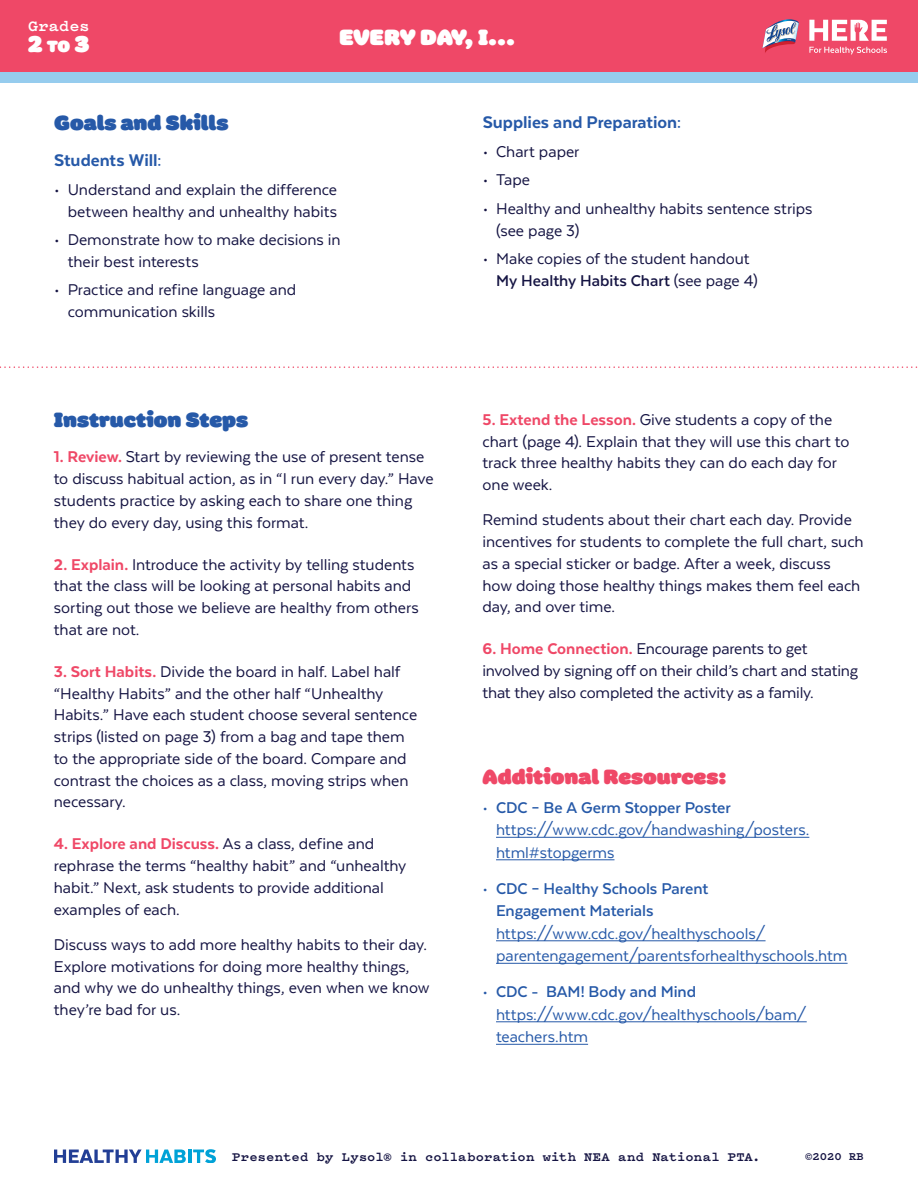
<style>
.page{position:relative;width:918px;height:1188px;background:#fff}
.page>*{position:absolute;margin:0;border:0;box-sizing:border-box;transform-origin:0 0}
.Page_-_Running_head{font:22.5px "Colette Ultra Jumbo";color:#fff}
.Page_-_Title{font:21px "Colette Ultra Jumbo";color:#2659a8}
.Page_-_Resources_hea{font:21px "Colette Ultra Jumbo";color:#ef4867}
.Page_-_Head_Blue_13{font:800 19.5px "Texta";color:#2659a8}
.Page_-_BC{font:18px/21.8px "Texta";letter-spacing:-.005em;color:#151443}
.t1{font:18px/22.5px "Texta";letter-spacing:-.005em;color:#2659a8}
.t2{font:700 16.5px "Pitch";letter-spacing:.015em;color:#fff}
.t3{font:700 13.5px "Pitch";letter-spacing:.015em;color:#151443}
.t4{font:700 12px "Pitch";color:#151443}
.s1{font-size:16.5px}
.s2{font-weight:800;color:#ef4867}
.s3{font-weight:700}
</style>
<div class="page">
<div style="left:0;top:0;width:918px;height:74px;background:#ef4867"></div>
<svg style="left:809px;top:20px;width:78px;height:21px"></svg>
<svg style="left:809px;top:47px;width:78px;height:7px"></svg>
<svg style="left:762px;top:19px;width:37px;height:34px"></svg>
<div style="left:0;top:72px;width:918px;height:11px;background:#96ccee"></div>
<hr style="left:496px;top:837px;width:313px;height:1px;background:#2659a8">
<hr style="left:496px;top:859px;width:118px;height:1px;background:#2659a8">
<hr style="left:496px;top:940px;width:270px;height:1px;background:#2659a8">
<hr style="left:496px;top:963px;width:352px;height:1px;background:#2659a8">
<hr style="left:496px;top:1021px;width:311px;height:1px;background:#2659a8">
<hr style="left:496px;top:1044px;width:92px;height:1px;background:#2659a8">
<svg style="left:0;top:366px;width:918px;height:2px"></svg>
<svg style="left:54px;top:1149px;width:162px;height:14px"></svg>
<p class="t2" style="left:28px;top:15px;width:63px">Grades</p>
<p class="Page_-_Running_head" style="left:28px;top:27px;width:63px">2 <span class="s1">TO</span> 3</p>
<p class="Page_-_Running_head" style="left:339px;top:20px;width:178px">EVERY DAY, I...</p>
<p class="Page_-_Title" style="left:54px;top:106px;width:176px">Goals and Skills</p>
<p class="Page_-_Head_Blue_13" style="left:54px;top:151px;width:109px">Students Will:</p>
<p class="Page_-_BC" style="left:54px;top:179px;width:284px;text-align:right">• Understand and explain the difference between healthy and unhealthy habits</p>
<p class="Page_-_BC" style="left:68px;top:229px;width:275px;text-indent:-14px">• Demonstrate how to make decisions in their best interests</p>
<p class="Page_-_BC" style="left:68px;top:279px;width:230px;text-indent:-14px">• Practice and refine language and communication skills</p>
<p class="Page_-_Title" style="left:54px;top:404px;width:196px">Instruction Steps</p>
<p class="Page_-_BC" style="left:54px;top:446px;width:381px"><span class="s2">1. Review.</span> Start by reviewing the use of present tense to discuss habitual action, as in “I run every day.” Have students practice by asking each to share one thing they do every day, using this format.</p>
<p class="Page_-_BC" style="left:54px;top:553px;width:366px"><span class="s2">2. Explain.</span> Introduce the activity by telling students that the class will be looking at personal habits and sorting out those we believe are healthy from others that are not.</p>
<p class="Page_-_BC" style="left:54px;top:660px;width:365px"><span class="s2">3. Sort Habits.</span> Divide the board in half. Label half “Healthy Habits” and the other half “Unhealthy Habits.” Have each student choose several sentence strips (listed on page 3) from a bag and tape them to the appropriate side of the board. Compare and contrast the choices as a class, moving strips when necessary.</p>
<p class="Page_-_BC" style="left:54px;top:833px;width:354px"><span class="s2">4. Explore and Discuss.</span> As a class, define and rephrase the terms “healthy habit” and “unhealthy habit.” Next, ask students to provide additional examples of each.</p>
<p class="Page_-_BC" style="left:54px;top:933px;width:377px">Discuss ways to add more healthy habits to their day.<br>Explore motivations for doing more healthy things, and why we do unhealthy things, even when we know they’re bad for us.</p>
<p class="Page_-_Head_Blue_13" style="left:483px;top:112px;width:200px">Supplies and Preparation:</p>
<p class="Page_-_BC" style="left:483px;top:140px;width:98px">• Chart paper</p>
<p class="Page_-_BC" style="left:483px;top:169px;width:49px">• Tape</p>
<p class="Page_-_BC" style="left:496px;top:197px;width:318px;text-indent:-14px">• Healthy and unhealthy habits sentence strips (see page 3)</p>
<p class="Page_-_BC" style="left:496px;top:248px;width:263px;text-indent:-14px">• Make copies of the student handout<br><span class="s3">My Healthy Habits Chart</span> (see page 4)</p>
<p class="Page_-_BC" style="left:483px;top:408px;width:368px"><span class="s2">5. Extend the Lesson.</span> Give students a copy of the chart (page 4). Explain that they will use this chart to track three healthy habits they can do each day for one week.</p>
<p class="Page_-_BC" style="left:483px;top:509px;width:383px">Remind students about their chart each day. Provide incentives for students to complete the full chart, such as a special sticker or badge. After a week, discuss how doing those healthy things makes them feel each day, and over time.</p>
<p class="Page_-_BC" style="left:483px;top:638px;width:377px"><span class="s2">6. Home Connection.</span> Encourage parents to get involved by signing off on their child’s chart and stating that they also completed the activity as a family.</p>
<p class="Page_-_Resources_hea" style="left:483px;top:760px;width:246px">Additional Resources:</p>
<p class="t1" style="left:496px;top:796px;width:315px;text-indent:-14px">• <span class="s3">CDC – Be A Germ Stopper Poster </span>https://www.cdc.gov/handwashing/posters. html#stopgerms</p>
<p class="t1" style="left:496px;top:877px;width:353px;text-indent:-14px">• <span class="s3">CDC – Healthy Schools Parent<br>Engagement Materials </span>https://www.cdc.gov/healthyschools/ parentengagement/parentsforhealthyschools.htm</p>
<p class="t1" style="left:496px;top:981px;width:312px;text-indent:-14px">• <span class="s3">CDC - BAM! Body and Mind </span>https://www.cdc.gov/healthyschools/bam/ teachers.htm</p>
<p class="t3" style="left:232px;top:1147px;width:530px">Presented by Lysol® in collaboration with NEA and National PTA.</p>
<p class="t4" style="left:805px;top:1148px;width:60px">©2020 RB</p>
</div>
